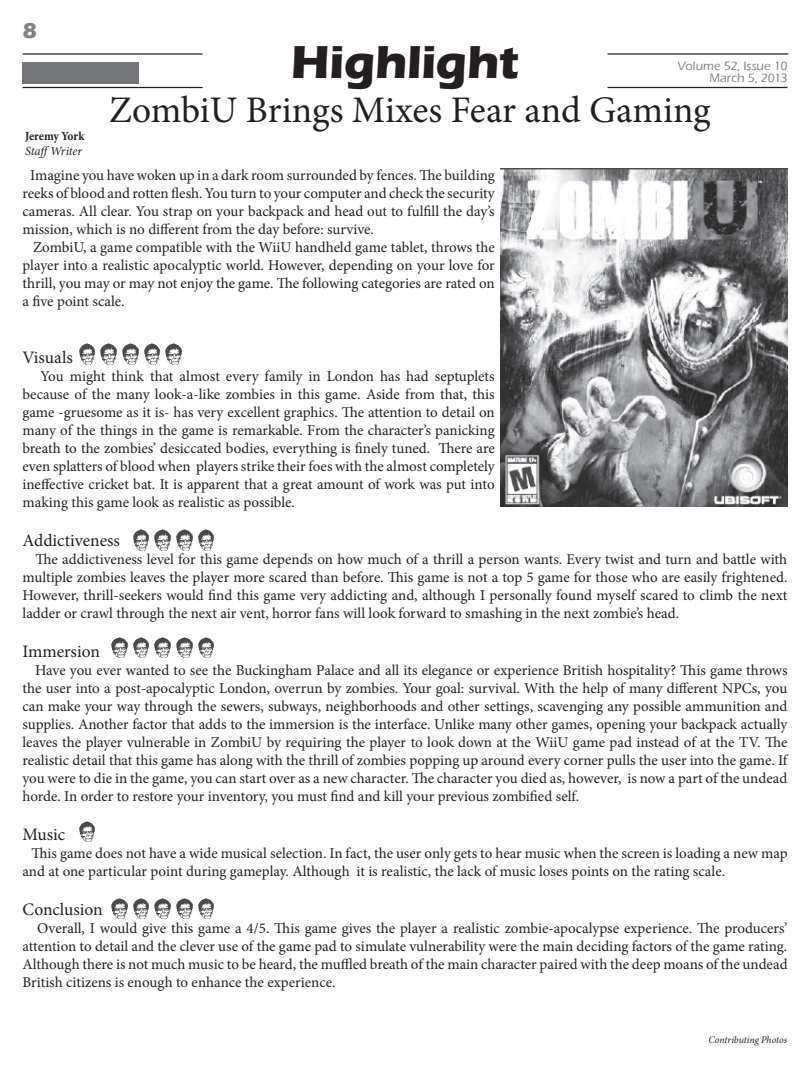
<style>
.page{position:relative;width:810px;height:1080px;background:#fff}
.page>*{position:absolute;margin:0;border:0;box-sizing:border-box;transform-origin:0 0}
.t1{font:700 47.5px "Eras ITC";letter-spacing:-.005em;color:#231f20}
.t2{font:37.5px "Minion Pro";letter-spacing:-.005em;color:#231f20}
.t3{font:700 22.5px "Eras ITC";color:#808285}
.t4{font:17.5px "Minion Pro";letter-spacing:-.005em;color:#231f20}
.t5{font:15px/18px "Minion Pro";color:#231f20;text-align:justify}
.t6{font:500 12.5px/11.6px "Eras ITC";color:#808285;text-align:right}
.t7{font:italic 12.5px "Minion Pro";letter-spacing:-.01em;color:#231f20}
.t8{font:700 condensed 12.5px "Minion Pro";letter-spacing:-.01em;color:#231f20}
.t9{font:italic 10px "Minion Pro";letter-spacing:-.01em;color:#231f20}
</style>
<div class="page">
<hr style="left:22px;top:87px;width:180px;height:1px;background:#231f20">
<div style="left:22px;top:62px;width:118px;height:24px;background:#757679"></div>
<hr style="left:608px;top:87px;width:180px;height:1px;background:#231f20">
<hr style="left:22px;top:53px;width:180px;height:2px;background:#231f20">
<hr style="left:607px;top:53px;width:181px;height:2px;background:#231f20">
<img style="left:500px;top:169px;width:288px;height:337px">
<img style="left:79px;top:344px;width:16px;height:21px">
<img style="left:101px;top:344px;width:15px;height:21px">
<img style="left:122px;top:344px;width:16px;height:21px">
<img style="left:144px;top:344px;width:16px;height:21px">
<img style="left:166px;top:344px;width:15px;height:21px">
<img style="left:133px;top:530px;width:16px;height:20px">
<img style="left:155px;top:530px;width:15px;height:20px">
<img style="left:176px;top:530px;width:16px;height:20px">
<img style="left:198px;top:530px;width:16px;height:20px">
<img style="left:112px;top:637px;width:15px;height:21px">
<img style="left:133px;top:637px;width:16px;height:21px">
<img style="left:155px;top:637px;width:15px;height:21px">
<img style="left:176px;top:637px;width:16px;height:21px">
<img style="left:198px;top:637px;width:16px;height:21px">
<img style="left:79px;top:821px;width:16px;height:21px">
<img style="left:112px;top:898px;width:15px;height:21px">
<img style="left:133px;top:898px;width:16px;height:21px">
<img style="left:155px;top:898px;width:15px;height:21px">
<img style="left:176px;top:898px;width:16px;height:21px">
<img style="left:198px;top:898px;width:16px;height:21px">
<p class="t3" style="left:22px;top:18px;width:16px">8</p>
<p class="t1" style="left:291px;top:35px;width:230px">Highlight</p>
<p class="t2" style="left:109px;top:85px;width:603px">ZombiU Brings Mixes Fear and Gaming</p>
<p class="t6" style="left:678px;top:60px;width:111px">Volume 52, Issue 10<br>March 5, 2013</p>
<p class="t8" style="left:25px;top:128px;width:61px">Jeremy York</p>
<p class="t7" style="left:25px;top:143px;width:59px">StaffWriter</p>
<p class="t5" style="left:22px;top:166px;width:474px;text-indent:8px">Imagine you have woken up in a dark room surrounded by fences. The building reeks of blood and rotten flesh. You turn to your computer and check the security cameras. All clear. You strap on your backpack and head out to fulfill the day’s mission, which is no different from the day before: survive.</p>
<p class="t5" style="left:22px;top:238px;width:474px;text-indent:11px">ZombiU, a game compatible with the WiiU handheld game tablet, throws the player into a realistic apocalyptic world. However, depending on your love for thrill, you may or may not enjoy the game. The following categories are rated on a five point scale.</p>
<p class="t4" style="left:22px;top:345px;width:52px">Visuals</p>
<p class="t5" style="left:22px;top:367px;width:474px;text-indent:18px">You might think that almost every family in London has had septuplets because of the many look-a-like zombies in this game. Aside from that, this game -gruesome as it is- has very excellent graphics. The attention to detail on many of the things in the game is remarkable. From the character’s panicking breath to the zombies’ desiccated bodies, everything is finely tuned. There are even splatters of blood when players strike their foes with the almost completely ineffective cricket bat. It is apparent that a great amount of work was put into making this game look as realistic as possible.</p>
<p class="t4" style="left:22px;top:528px;width:99px">Addictiveness</p>
<p class="t5" style="left:22px;top:550px;width:766px;text-indent:13px">The addictiveness level for this game depends on how much of a thrill a person wants. Every twist and turn and battle with multiple zombies leaves the player more scared than before. This game is not a top 5 game for those who are easily frightened.<br>However, thrill-seekers would find this game very addicting and, although I personally found myself scared to climb the next ladder or crawl through the next air vent, horror fans will look forward to smashing in the next zombie’s head.</p>
<p class="t4" style="left:22px;top:639px;width:79px">Immersion</p>
<p class="t5" style="left:22px;top:661px;width:767px;text-indent:13px">Have you ever wanted to see the Buckingham Palace and all its elegance or experience British hospitality? This game throws the user into a post-apocalyptic London, overrun by zombies. Your goal: survival. With the help of many different NPCs, you can make your way through the sewers, subways, neighborhoods and other settings, scavenging any possible ammunition and supplies. Another factor that adds to the immersion is the interface. Unlike many other games, opening your backpack actually leaves the player vulnerable in ZombiU by requiring the player to look down at the WiiU game pad instead of at the TV. The realistic detail that this game has along with the thrill of zombies popping up around every corner pulls the user into the game. If you were to die in the game, you can start over as a new character. The character you died as, however, is now a part of the undead horde. In order to restore your inventory, you must find and kill your previous zombified self.</p>
<p class="t4" style="left:22px;top:822px;width:44px">Music</p>
<p class="t5" style="left:22px;top:844px;width:767px;text-indent:9px">This game does not have a wide musical selection. In fact, the user only gets to hear music when the screen is loading a new map and at one particular point during gameplay. Although it is realistic, the lack of music loses points on the rating scale.</p>
<p class="t4" style="left:22px;top:897px;width:82px">Conclusion</p>
<p class="t5" style="left:22px;top:919px;width:767px;text-indent:15px">Overall, I would give this game a 4/5. This game gives the player a realistic zombie-apocalypse experience. The producers’ attention to detail and the clever use of the game pad to simulate vulnerability were the main deciding factors of the game rating.<br>Although there is not much music to be heard, the muffled breath of the main character paired with the deep moans of the undead British citizens is enough to enhance the experience.</p>
<p class="t9" style="left:709px;top:1033px;width:80px">Contributing Photos</p>
</div>
